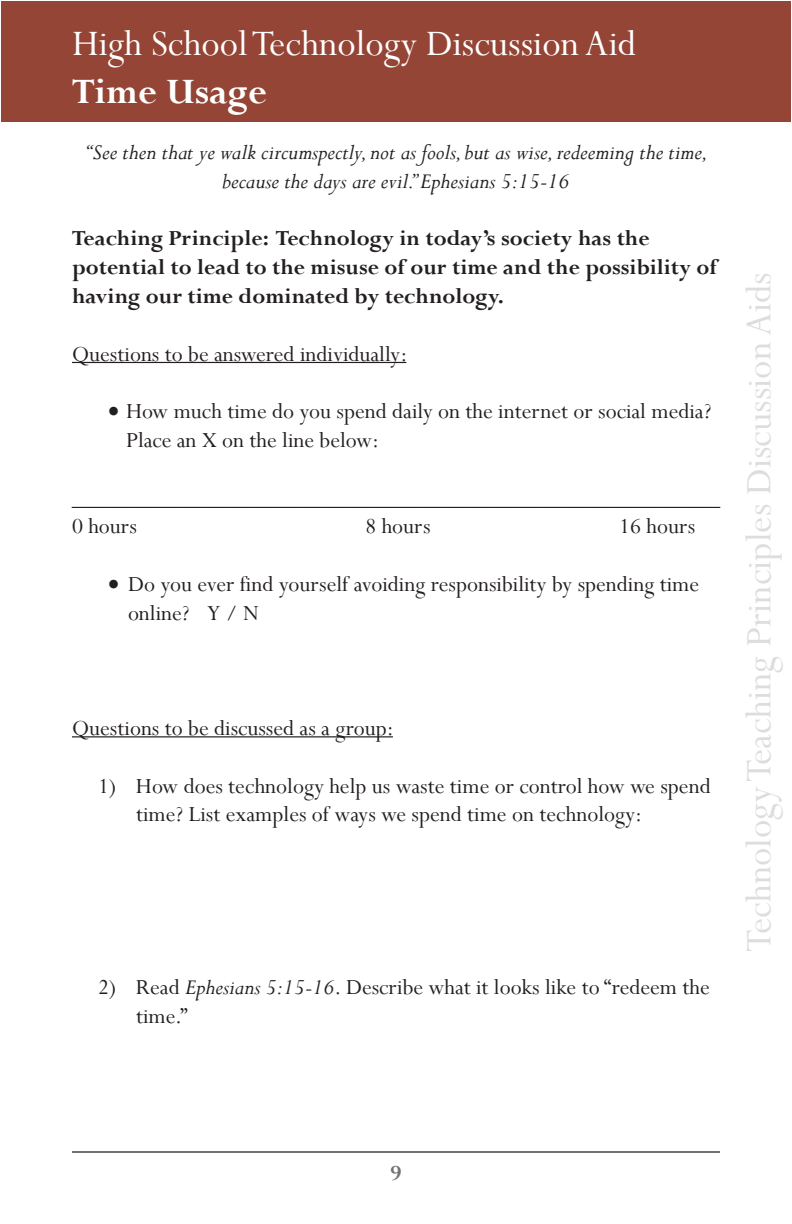
<style>
.page{position:relative;width:792px;height:1224px;background:#fff}
.page>*{position:absolute;margin:0;border:0;box-sizing:border-box;transform-origin:0 0}
.t1{font:40px "Perpetua";color:#dcdddf}
.Endnote_Text{font:40px "Perpetua";color:#fff}
.Endnote_Text-2{font:700 40px "Perpetua";color:#fff}
.Endnote_Text-3{font:24px/28.8px "Perpetua";color:#231f20}
.Endnote_Text-4{font:700 24px/28.8px "Perpetua";color:#231f20}
.Endnote_Text-5{font:italic 24px/28.8px "Perpetua";color:#231f20;text-align:center}
.t2{font:700 24px "Perpetua";color:#717275}
.s1{font-style:italic}
</style>
<div class="page">
<hr style="left:72px;top:1151px;width:648px;height:2px;background:#717275">
<hr style="left:72px;top:362px;width:334px;height:1px;background:#231f20">
<hr style="left:72px;top:736px;width:321px;height:1px;background:#231f20">
<div style="left:1px;top:1px;width:790px;height:120px;background:#954535"></div>
<p class="Endnote_Text" style="left:72px;top:18px;width:566px">High School Technology Discussion Aid</p>
<p class="Endnote_Text-2" style="left:72px;top:66px;width:196px">Time Usage</p>
<p class="Endnote_Text-5" style="left:86px;top:137px;width:623px">“See then that ye walk circumspectly, not as fools, but as wise, redeeming the time, because the days are evil.” Ephesians 5:15-16</p>
<p class="Endnote_Text-4" style="left:72px;top:224px;width:647px">Teaching Principle: Technology in today’s society has the potential to lead to the misuse of our time and the possibility of having our time dominated by technology.</p>
<p class="Endnote_Text-3" style="left:72px;top:339px;width:337px">Questions to be answered individually:</p>
<p class="Endnote_Text-3" style="left:126px;top:397px;width:587px;text-indent:-18px">• How much time do you spend daily on the internet or social media?<br>Place an X on the line below:</p>
<p class="Endnote_Text-3" style="left:72px;top:483px;width:649px">______________________________________________________</p>
<p class="Endnote_Text-3" style="left:72px;top:512px;width:67px">0 hours</p>
<p class="Endnote_Text-3" style="left:365px;top:512px;width:67px">8 hours</p>
<p class="Endnote_Text-3" style="left:619px;top:512px;width:78px">16 hours</p>
<p class="Endnote_Text-3" style="left:128px;top:569px;width:573px;text-indent:-20px">• Do you ever find yourself avoiding responsibility by spending time online? Y / N</p>
<p class="Endnote_Text-3" style="left:72px;top:713px;width:323px">Questions to be discussed as a group:</p>
<p class="Endnote_Text-3" style="left:136px;top:771px;width:576px;text-indent:-38px">1) How does technology help us waste time or control how we spend time? List examples of ways we spend time on technology:</p>
<p class="Endnote_Text-3" style="left:136px;top:973px;width:575px;text-indent:-38px">2) Read <span class="s1">Ephesians 5:15-16</span>. Describe what it looks like to “redeem the time.”</p>
<p class="t1" style="left:734px;top:952px;width:681px;rotate:-90deg">Technology Teaching Principles Discussion Aids</p>
<p class="t2" style="left:391px;top:1158px;width:12px">9</p>
</div>
